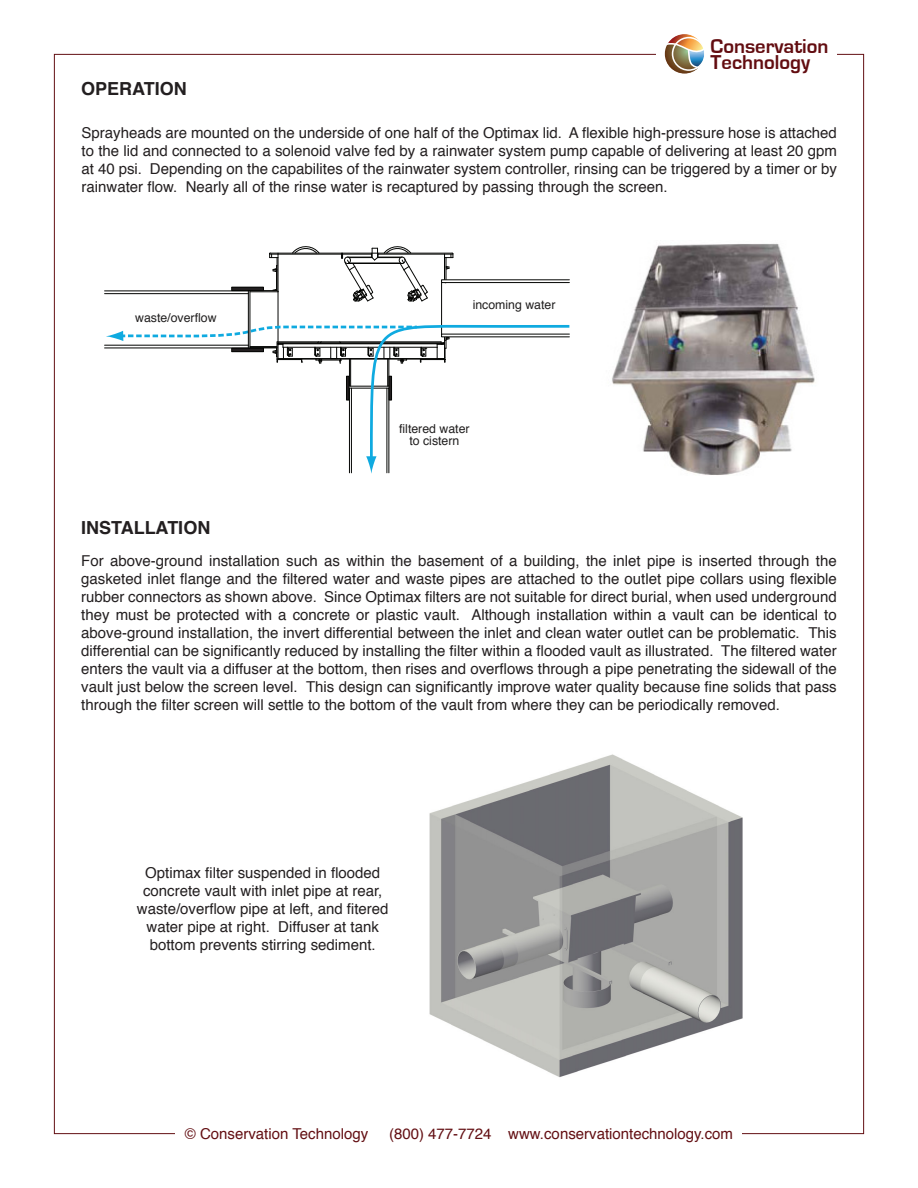
<style>
.page{position:relative;width:918px;height:1188px;background:#fff}
.page>*{position:absolute;margin:0;border:0;box-sizing:border-box;transform-origin:0 0}
.t1{font:700 20.7px/16.5px "Eurostile";color:#620c10}
.t2{font:700 18px "Helvetica";color:#231f20}
.t3{font:15px/18px "Helvetica";color:#231f20;text-align:justify}
.t4{font:15px "Helvetica";color:#630f13}
.t5{font:12.3px/12.3px "Helvetica";color:#211f1f;text-align:center}
</style>
<div class="page">
<svg style="left:666px;top:36px;width:37px;height:36px"></svg>
<div style="left:662px;top:32px;width:45px;height:44px;border:3px solid #fff;border-radius:50%"></div>
<img style="left:429px;top:754px;width:314px;height:324px">
<hr style="left:105px;top:345px;width:143px;height:1px;background:#040503">
<hr style="left:105px;top:348px;width:143px;height:1px;background:#040503">
<hr style="left:105px;top:291px;width:143px;height:1px;background:#040503">
<hr style="left:105px;top:293px;width:143px;height:1px;background:#040503">
<svg style="left:106px;top:246px;width:464px;height:228px"></svg>
<div style="left:231px;top:287px;width:33px;height:4px;border:1px solid #040503"></div>
<div style="left:231px;top:348px;width:33px;height:4px;border:1px solid #040503"></div>
<div style="left:346px;top:376px;width:3px;height:24px;border:1px solid #040503"></div>
<div style="left:389px;top:376px;width:3px;height:24px;border:1px solid #040503"></div>
<svg style="left:441px;top:279px;width:129px;height:4px"></svg>
<hr style="left:248px;top:291px;width:1px;height:57px;background:#040503">
<img style="left:612px;top:243px;width:203px;height:232px">
<h1 class="t1" style="left:711px;top:38px;width:119px">Conservation<br>Technology</h1>
<p class="t2" style="left:81px;top:74px;width:107px">OPERATION</p>
<p class="t3" style="left:82px;top:124px;width:757px">Sprayheads are mounted on the underside of one half of the Optimax lid. A flexible high-pressure hose is attached to the lid and connected to a solenoid valve fed by a rainwater system pump capable of delivering at least 20 gpm at 40 psi. Depending on the capabilites of the rainwater system controller, rinsing can be triggered by a timer or by rainwater flow. Nearly all of the rinse water is recaptured by passing through the screen.</p>
<p class="t5" style="left:135px;top:312px;width:83px">waste/overflow</p>
<p class="t5" style="left:473px;top:299px;width:84px">incoming water</p>
<p class="t5" style="left:399px;top:423px;width:72px">filtered water to cistern</p>
<p class="t2" style="left:81px;top:513px;width:131px">INSTALLATION</p>
<p class="t3" style="left:81px;top:552px;width:757px">For above-ground installation such as within the basement of a building, the inlet pipe is inserted through the gasketed inlet flange and the filtered water and waste pipes are attached to the outlet pipe collars using flexible rubber connectors as shown above. Since Optimax filters are not suitable for direct burial, when used underground they must be protected with a concrete or plastic vault. Although installation within a vault can be identical to above-ground installation, the invert differential between the inlet and clean water outlet can be problematic. This differential can be significantly reduced by installing the filter within a flooded vault as illustrated. The filtered water enters the vault via a diffuser at the bottom, then rises and overflows through a pipe penetrating the sidewall of the vault just below the screen level. This design can significantly improve water quality because fine solids that pass through the filter screen will settle to the bottom of the vault from where they can be periodically removed.</p>
<p class="t3" style="left:137px;top:864px;width:253px;text-align:center">Optimax filter suspended in flooded concrete vault with inlet pipe at rear, waste/overflow pipe at left, and fitered water pipe at right. Diffuser at tank bottom prevents stirring sediment.</p>
<p class="t4" style="left:185px;top:1122px;width:185px">© Conservation Technology</p>
<p class="t4" style="left:389px;top:1122px;width:346px">(800) 477-7724 www.conservationtechnology.com</p>
</div>
